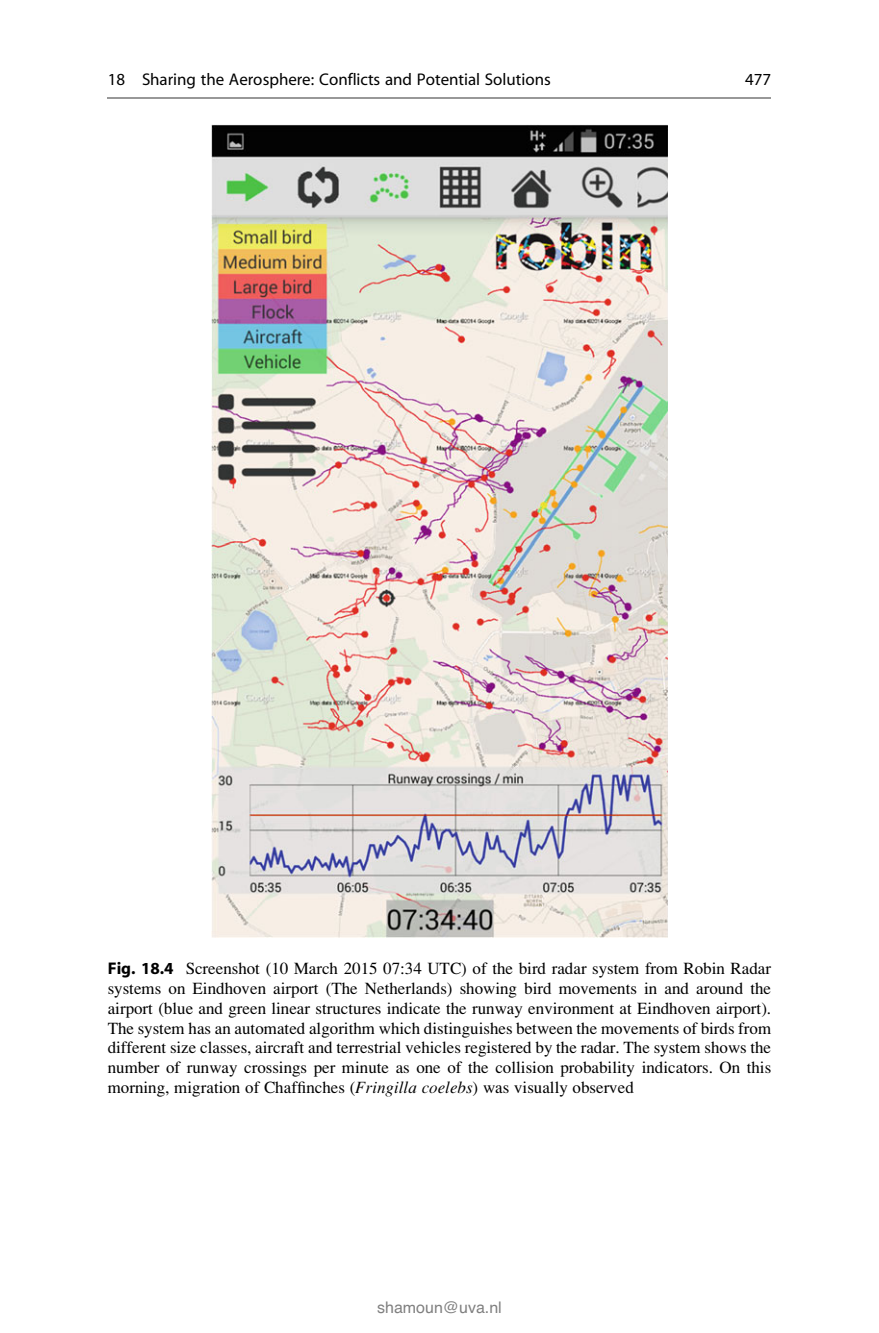
<style>
.page{position:relative;width:879px;height:1333px;background:#fff}
.page>*{position:absolute;margin:0;border:0;box-sizing:border-box;transform-origin:0 0}
.t1{font:17px/20px "Bmmvvm Csqbqk Mfqtsy Adv P6975";color:#000;text-align:justify}
.t2{font:17px "Twwmty Jbrgdc Kvcqlq Adv P49 E930";color:#000}
.t3{font:16px "Helvetica";color:#808080}
.s1{font-family:"Xskxwy Fjygbm Ffmkwm Adv P4 A07 FF"}
.s2{font-family:"Gsnbgk Npjdxg Tbrnxy Adv P696 A"}
</style>
<div class="page">
<img style="left:211px;top:125px;width:457px;height:812px">
<hr style="left:108px;top:96px;width:663px;height:2px;background:#989898">
<p class="t2" style="left:108px;top:73px;width:444px">18 Sharing the Aerosphere: Conflicts and Potential Solutions</p>
<p class="t2" style="left:745px;top:73px;width:27px">477</p>
<p class="t1" style="left:108px;top:959px;width:665px"><span class="s1">Fig. 18.4</span> Screenshot (10 March 2015 07:34 UTC) of the bird radar system from Robin Radar systems on Eindhoven airport (The Netherlands) showing bird movements in and around the airport (blue and green linear structures indicate the runway environment at Eindhoven airport).<br>The system has an automated algorithm which distinguishes between the movements of birds from different size classes, aircraft and terrestrial vehicles registered by the radar. The system shows the number of runway crossings per minute as one of the collision probability indicators. On this morning, migration of Chaffinches (<span class="s2">Fringilla coelebs</span>) was visually observed</p>
<p class="t3" style="left:377px;top:1297px;width:126px">shamoun@uva.nl</p>
</div>
